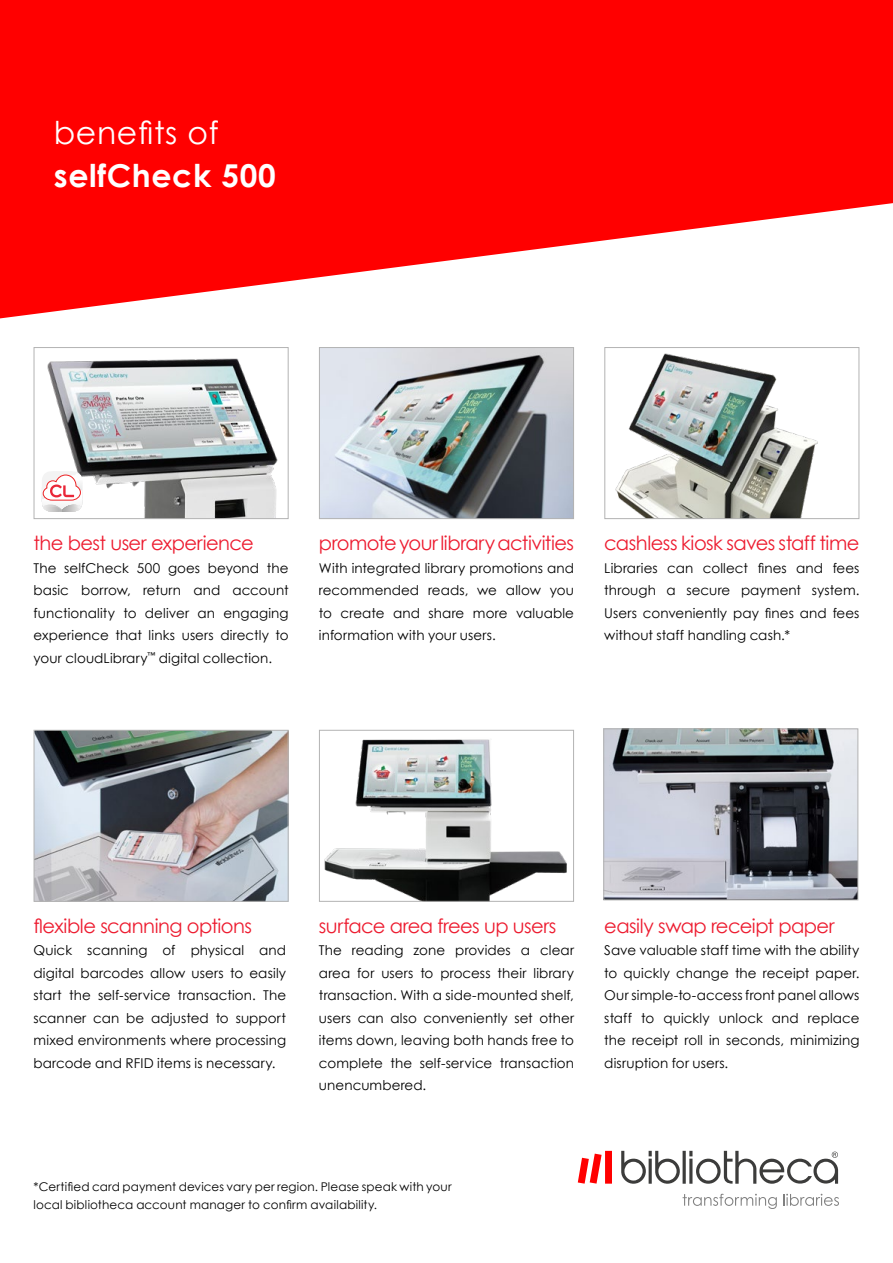
<style>
.page{position:relative;width:893px;height:1263px;background:#fff}
.page>*{position:absolute;margin:0;border:0;box-sizing:border-box;transform-origin:0 0}
.t1{font:700 31.5px "Century Gothic";letter-spacing:.02em;color:#fff}
.t2{font:31.5px "Century Gothic";letter-spacing:.02em;color:#fff}
.t3{font:19.5px "Century Gothic";letter-spacing:-.025em;color:#ed1b2f}
.t4{font:13.5px/22.5px "Century Gothic";letter-spacing:.005em;color:#000;text-align:justify}
.t5{font:12px/18px "Century Gothic";letter-spacing:.01em;color:#000}
</style>
<div class="page">
<svg style="left:683px;top:1194px;width:94px;height:15px"></svg>
<svg style="left:783px;top:1194px;width:56px;height:12px"></svg>
<svg style="left:621px;top:1151px;width:59px;height:33px"></svg>
<hr style="left:683px;top:1151px;width:3px;height:33px;background:#3c3c3b">
<svg style="left:689px;top:1151px;width:149px;height:33px"></svg>
<svg style="left:578px;top:1151px;width:34px;height:33px"></svg>
<svg style="left:0;top:0;width:893px;height:318px;fill:#f00"></svg>
<img style="left:321px;top:349px;width:251px;height:168px">
<div style="left:319px;top:347px;width:255px;height:172px;border:1px solid #b3b3b3"></div>
<img style="left:615px;top:353px;width:203px;height:164px">
<div style="left:604px;top:347px;width:255px;height:172px;border:1px solid #b3b3b3"></div>
<img style="left:36px;top:732px;width:251px;height:168px">
<div style="left:34px;top:730px;width:255px;height:172px;border:1px solid #b3b3b3"></div>
<img style="left:605px;top:730px;width:251px;height:168px">
<div style="left:603px;top:728px;width:255px;height:172px;border:1px solid #b3b3b3"></div>
<img style="left:324px;top:739px;width:243px;height:161px">
<div style="left:319px;top:730px;width:255px;height:172px;border:1px solid #b3b3b3"></div>
<img style="left:41px;top:358px;width:237px;height:159px">
<div style="left:34px;top:347px;width:255px;height:172px;border:1px solid #b3b3b3"></div>
<svg style="left:42px;top:471px;width:40px;height:41px"></svg>
<h1 class="t2" style="left:54px;top:113px;width:166px">benefits of</h1>
<h1 class="t1" style="left:54px;top:156px;width:223px">selfCheck 500</h1>
<h2 class="t3" style="left:34px;top:531px;width:222px">the best user experience</h2>
<p class="t4" style="left:34px;top:556px;width:257px">The selfCheck 500 goes beyond the basic borrow, return and account functionality to deliver an engaging experience that links users directly to your cloudLibrary<sup>™</sup> digital collection.</p>
<h2 class="t3" style="left:319px;top:531px;width:257px">promote your library activities</h2>
<p class="t4" style="left:319px;top:556px;width:257px">With integrated library promotions and recommended reads, we allow you to create and share more valuable information with your users.</p>
<h2 class="t3" style="left:604px;top:531px;width:257px">cashless kiosk saves staff time</h2>
<p class="t4" style="left:604px;top:556px;width:257px">Libraries can collect fines and fees through a secure payment system.<br>Users conveniently pay fines and fees without staff handling cash.*</p>
<h2 class="t3" style="left:34px;top:914px;width:220px">flexible scanning options</h2>
<p class="t4" style="left:34px;top:939px;width:254px">Quick scanning of physical and digital barcodes allow users to easily start the self-service transaction. The scanner can be adjusted to support mixed environments where processing barcode and RFID items is necessary.</p>
<h2 class="t3" style="left:319px;top:914px;width:239px">surface area frees up users</h2>
<p class="t4" style="left:319px;top:939px;width:257px">The reading zone provides a clear area for users to process their library transaction. With a side-mounted shelf, users can also conveniently set other items down, leaving both hands free to complete the self-service transaction unencumbered.</p>
<h2 class="t3" style="left:604px;top:914px;width:232px">easily swap receipt paper</h2>
<p class="t4" style="left:604px;top:939px;width:257px">Save valuable staff time with the ability to quickly change the receipt paper.<br>Our simple-to-access front panel allows staff to quickly unlock and replace the receipt roll in seconds, minimizing disruption for users.</p>
<p class="t5" style="left:34px;top:1177px;width:420px">*Certified card payment devices vary per region. Please speak with your local bibliotheca account manager to confirm availability.</p>
</div>
